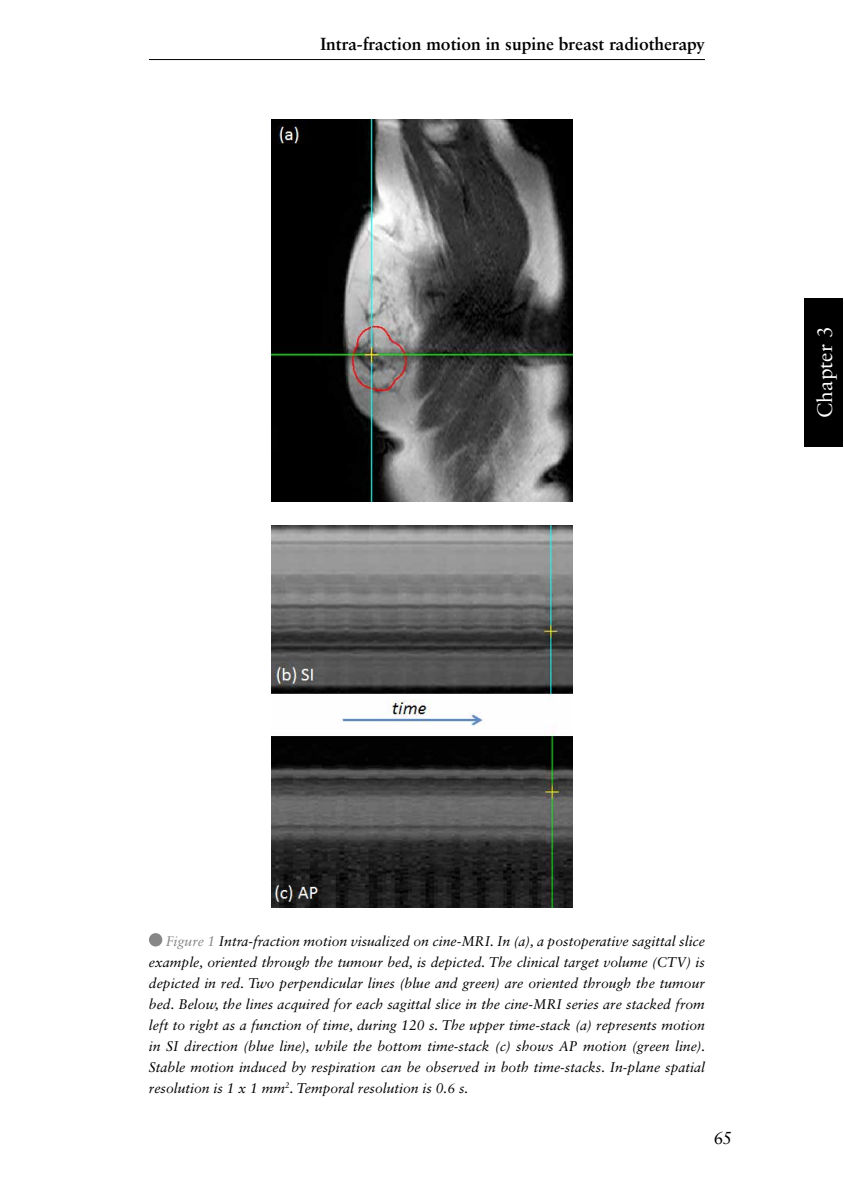
<style>
.page{position:relative;width:844px;height:1191px;background:#fff}
.page>*{position:absolute;margin:0;border:0;box-sizing:border-box;transform-origin:0 0}
.t1{font:21px "Sabon LT Std";color:#fff}
.t2{font:700 17.5px "Sabon LT Std";color:#000}
.t3{font:17.5px "Sabon LT Std";color:#000}
.t4{font:italic 14px/21px "Sabon LT Std";color:#000;text-align:justify}
.s1{color:#878787}
</style>
<div class="page">
<div style="left:804px;top:298px;width:38px;height:148px;background:#000"></div>
<hr style="left:149px;top:59px;width:555px;height:1px;background:#000">
<img style="left:271px;top:526px;width:301px;height:382px">
<img style="left:271px;top:119px;width:301px;height:382px">
<div style="left:149px;top:933px;width:13px;height:13px;background:#878787;border-radius:50%"></div>
<p class="t2" style="left:320px;top:33px;width:386px">Intra-fraction motion in supine breast radiotherapy</p>
<h1 class="t1" style="left:812px;top:418px;width:93px;rotate:-90deg">Chapter 3</h1>
<p class="t4" style="left:149px;top:930px;width:558px;text-indent:17px"><span class="s1">Figure 1</span> Intra-fraction motion visualized on cine-MRI. In (a), a postoperative sagittal slice example, oriented through the tumour bed, is depicted. The clinical target volume (CTV) is depicted in red. Two perpendicular lines (blue and green) are oriented through the tumour bed. Below, the lines acquired for each sagittal slice in the cine-MRI series are stacked from left to right as a function of time, during 120 s. The upper time-stack (a) represents motion in SI direction (blue line), while the bottom time-stack (c) shows AP motion (green line).<br>Stable motion induced by respiration can be observed in both time-stacks. In-plane spatial resolution is 1 x 1 mm<sup>2</sup>. Temporal resolution is 0.6 s.</p>
<p class="t3" style="left:713px;top:1127px;width:20px">65</p>
</div>
